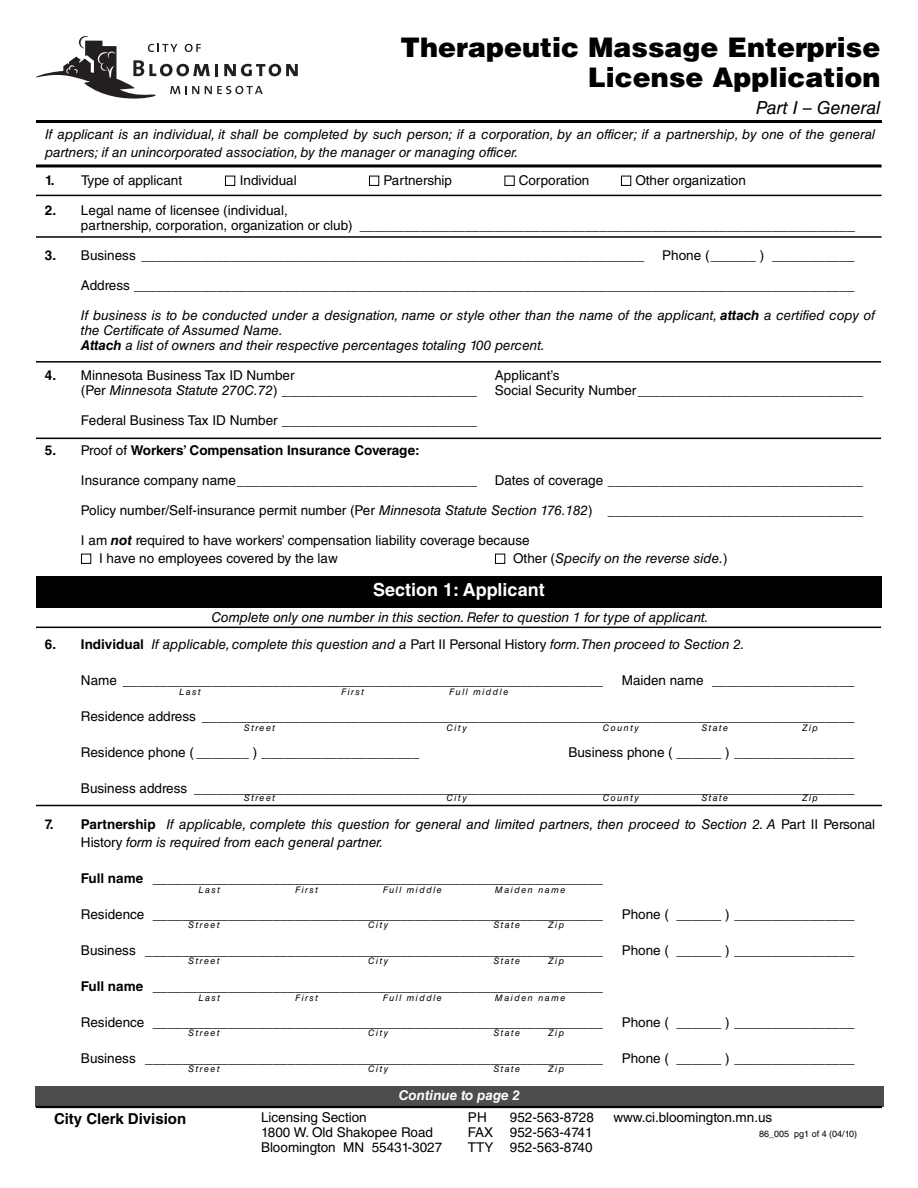
<style>
.page{position:relative;width:918px;height:1188px;background:#fff}
.page>*{position:absolute;margin:0;border:0;box-sizing:border-box;transform-origin:0 0}
.t1{font:900 27px/30px "Helvetica LT Std";color:#000;text-align:right}
.t2{font:700 18px "Helvetica LT Std";color:#fff}
.t3{font:italic 18px "Helvetica LT Std";color:#000}
.t4{font:700 15px "Helvetica LT Std";color:#000}
.t5{font:13.5px/15px "Helvetica LT Std";color:#000}
.t6{font:italic 13.5px/18px "Helvetica LT Std";color:#000}
.t7{font:700 13.5px "Helvetica LT Std";color:#000}
.t8{font:italic 700 13.5px "Helvetica LT Std";color:#fff}
.t9{font:italic 9px "Helvetica LT Std";letter-spacing:.165em;color:#000}
.t10{font:9px "Helvetica LT Std";color:#000}
.s1{font-weight:700}
.s2{color:#fff}
.s3{font-style:italic}
.s4{font-weight:400}
.s5{font-weight:700;font-style:italic}
.s6{font-style:normal}
.s7{font-weight:700;font-style:normal}
</style>
<div class="page">
<div style="left:35px;top:1086px;width:849px;height:21px;background:#4d4d4d"></div>
<hr style="left:36px;top:164px;width:846px;height:3px;background:#000">
<hr style="left:36px;top:120px;width:846px;height:3px;background:#000">
<hr style="left:36px;top:236px;width:846px;height:2px;background:#000">
<hr style="left:36px;top:805px;width:846px;height:1px;background:#000">
<svg style="left:36px;top:36px;width:262px;height:62px"></svg>
<hr style="left:36px;top:1106px;width:846px;height:2px;background:#000">
<hr style="left:36px;top:195px;width:846px;height:1px;background:#000">
<hr style="left:36px;top:361px;width:845px;height:2px;background:#000">
<hr style="left:36px;top:438px;width:845px;height:1px;background:#000">
<hr style="left:36px;top:627px;width:845px;height:1px;background:#000">
<div style="left:36px;top:576px;width:846px;height:31px;background:#000"></div>
<h1 class="t1" style="left:401px;top:33px;width:481px">Therapeutic Massage Enterprise<br>License Application</h1>
<h2 class="t3" style="left:756px;top:101px;width:126px">Part I – General</h2>
<p class="t6" style="left:45px;top:127px;width:832px">If applicant is an individual, it shall be completed by such person; if a corporation, by an officer; if a partnership, by one of the general partners; if an unincorporated association, by the manager or managing officer.</p>
<p class="t5" style="left:45px;top:175px;width:139px"><span class="s1">1.</span> Type of applicant</p>
<p class="t5" style="left:225px;top:175px;width:73px"><span class="s2">■</span> Individual</p>
<p class="t5" style="left:369px;top:175px;width:85px"><span class="s2">■</span> Partnership</p>
<p class="t5" style="left:504px;top:175px;width:86px"><span class="s2">■</span> Corporation</p>
<p class="t5" style="left:621px;top:175px;width:126px"><span class="s2">■</span> Other organization</p>
<p class="t5" style="left:81px;top:205px;width:775px;text-indent:-36px"><span class="s1">2.</span> Legal name of licensee (individual,<br>partnership, corporation, organization or club) __________________________________________________________________</p>
<p class="t5" style="left:45px;top:250px;width:601px"><span class="s1">3.</span> Business ___________________________________________________________________</p>
<p class="t5" style="left:662px;top:250px;width:194px">Phone (______ ) ___________</p>
<p class="t5" style="left:81px;top:280px;width:775px">Address ________________________________________________________________________________________________</p>
<p class="t6" style="left:81px;top:310px;width:796px;line-height:15px">If business is to be conducted under a designation, name or style other than the name of the applicant, <span class="s1">attach</span> a certified copy of the Certificate of Assumed Name.<br><span class="s1">Attach</span> a list of owners and their respective percentages totaling 100 percent.</p>
<p class="t5" style="left:45px;top:370px;width:251px"><span class="s1">4.</span> Minnesota Business Tax ID Number</p>
<p class="t5" style="left:495px;top:370px;width:66px">Applicant’s</p>
<p class="t5" style="left:81px;top:385px;width:397px">(Per <span class="s3">Minnesota Statute 270C.72</span>) __________________________</p>
<p class="t5" style="left:495px;top:385px;width:370px">Social Security Number______________________________</p>
<p class="t5" style="left:81px;top:415px;width:397px">Federal Business Tax ID Number __________________________</p>
<p class="t7" style="left:45px;top:446px;width:376px">5. <span class="s4">Proof of</span> Workers’ Compensation Insurance Coverage:</p>
<p class="t5" style="left:81px;top:475px;width:397px">Insurance company name________________________________</p>
<p class="t5" style="left:495px;top:475px;width:370px">Dates of coverage __________________________________</p>
<p class="t5" style="left:81px;top:505px;width:784px">Policy number/Self-insurance permit number (Per <span class="s3">Minnesota Statute Section 176.182</span>) __________________________________</p>
<p class="t5" style="left:81px;top:535px;width:450px">I am <span class="s5">not</span> required to have workers’ compensation liability coverage because</p>
<p class="t5" style="left:81px;top:553px;width:258px"><span class="s2">■</span> I have no employees covered by the law</p>
<p class="t6" style="left:495px;top:551px;width:234px"><span class="s2">■</span> <span class="s6">Other (</span>Specify on the reverse side.<span class="s6">)</span></p>
<h2 class="t2" style="left:373px;top:583px;width:173px">Section 1: Applicant</h2>
<p class="t6" style="left:211px;top:610px;width:499px">Complete only one number in this section. Refer to question 1 for type of applicant.</p>
<p class="t6" style="left:45px;top:637px;width:701px"><span class="s7">6. Individual</span> If applicable, complete this question and a <span class="s6">Part II Personal History</span> form.Then proceed to Section 2.</p>
<p class="t5" style="left:81px;top:674px;width:524px">Name ________________________________________________________________</p>
<p class="t5" style="left:622px;top:674px;width:234px">Maiden name ___________________</p>
<p class="t5" style="left:81px;top:710px;width:775px">Residence address _______________________________________________________________________________________</p>
<p class="t5" style="left:81px;top:746px;width:340px">Residence phone ( _______ ) _____________________</p>
<p class="t5" style="left:568px;top:746px;width:288px">Business phone ( ______ ) ________________</p>
<p class="t5" style="left:81px;top:782px;width:775px">Business address ________________________________________________________________________________________</p>
<p class="t6" style="left:81px;top:817px;width:796px;text-indent:-36px"><span class="s7">7. Partnership</span> If applicable, complete this question for general and limited partners, then proceed to Section 2. A <span class="s6">Part II Personal<br>History</span> form is required from each general partner.</p>
<p class="t5" style="left:81px;top:872px;width:524px"><span class="s1">Full name</span> ____________________________________________________________</p>
<p class="t5" style="left:81px;top:908px;width:524px">Residence ____________________________________________________________</p>
<p class="t5" style="left:622px;top:908px;width:234px">Phone ( ______ ) ________________</p>
<p class="t5" style="left:81px;top:944px;width:524px">Business _____________________________________________________________</p>
<p class="t5" style="left:622px;top:944px;width:234px">Phone ( ______ ) ________________</p>
<p class="t5" style="left:81px;top:980px;width:524px"><span class="s1">Full name</span> ____________________________________________________________</p>
<p class="t5" style="left:81px;top:1016px;width:524px">Residence ____________________________________________________________</p>
<p class="t5" style="left:622px;top:1016px;width:234px">Phone ( ______ ) ________________</p>
<p class="t5" style="left:81px;top:1052px;width:524px">Business _____________________________________________________________</p>
<p class="t5" style="left:622px;top:1052px;width:234px">Phone ( ______ ) ________________</p>
<p class="t8" style="left:399px;top:1090px;width:123px">Continue to page 2</p>
<p class="t9" style="left:179px;top:688px;width:23px">Last</p>
<p class="t9" style="left:341px;top:688px;width:24px">First</p>
<p class="t9" style="left:449px;top:688px;width:61px">Full middle</p>
<p class="t9" style="left:244px;top:725px;width:33px">Street</p>
<p class="t9" style="left:447px;top:725px;width:22px">City</p>
<p class="t9" style="left:603px;top:725px;width:38px">County</p>
<p class="t9" style="left:701px;top:725px;width:28px">State</p>
<p class="t9" style="left:802px;top:725px;width:17px">Zip</p>
<p class="t9" style="left:244px;top:795px;width:33px">Street</p>
<p class="t9" style="left:447px;top:795px;width:22px">City</p>
<p class="t9" style="left:603px;top:795px;width:38px">County</p>
<p class="t9" style="left:701px;top:795px;width:28px">State</p>
<p class="t9" style="left:802px;top:795px;width:17px">Zip</p>
<p class="t9" style="left:199px;top:887px;width:23px">Last</p>
<p class="t9" style="left:295px;top:887px;width:24px">First</p>
<p class="t9" style="left:383px;top:887px;width:61px">Full middle</p>
<p class="t9" style="left:495px;top:887px;width:72px">Maiden name</p>
<p class="t9" style="left:188px;top:922px;width:33px">Street</p>
<p class="t9" style="left:368px;top:922px;width:22px">City</p>
<p class="t9" style="left:493px;top:922px;width:28px">State</p>
<p class="t9" style="left:548px;top:922px;width:17px">Zip</p>
<p class="t9" style="left:188px;top:958px;width:33px">Street</p>
<p class="t9" style="left:368px;top:958px;width:22px">City</p>
<p class="t9" style="left:493px;top:958px;width:28px">State</p>
<p class="t9" style="left:548px;top:958px;width:17px">Zip</p>
<p class="t9" style="left:199px;top:995px;width:23px">Last</p>
<p class="t9" style="left:295px;top:995px;width:24px">First</p>
<p class="t9" style="left:383px;top:995px;width:61px">Full middle</p>
<p class="t9" style="left:495px;top:995px;width:72px">Maiden name</p>
<p class="t9" style="left:188px;top:1030px;width:33px">Street</p>
<p class="t9" style="left:368px;top:1030px;width:22px">City</p>
<p class="t9" style="left:493px;top:1030px;width:28px">State</p>
<p class="t9" style="left:548px;top:1030px;width:17px">Zip</p>
<p class="t9" style="left:188px;top:1066px;width:33px">Street</p>
<p class="t9" style="left:368px;top:1066px;width:22px">City</p>
<p class="t9" style="left:493px;top:1066px;width:28px">State</p>
<p class="t9" style="left:548px;top:1066px;width:17px">Zip</p>
<p class="t4" style="left:54px;top:1113px;width:134px">City Clerk Division</p>
<p class="t5" style="left:261px;top:1112px;width:183px">Licensing Section<br>1800 W. Old Shakopee Road<br>Bloomington MN 55431-3027</p>
<p class="t5" style="left:468px;top:1112px;width:20px">PH</p>
<p class="t5" style="left:468px;top:1112px;width:127px;text-align:justify;text-indent:42px">952-563-8728<br>FAX 952-563-4741<br>TTY 952-563-8740</p>
<p class="t5" style="left:614px;top:1112px;width:160px">www.ci.bloomington.mn.us</p>
<p class="t10" style="left:759px;top:1131px;width:100px">86_005 pg1 of 4 (04/10)</p>
</div>
